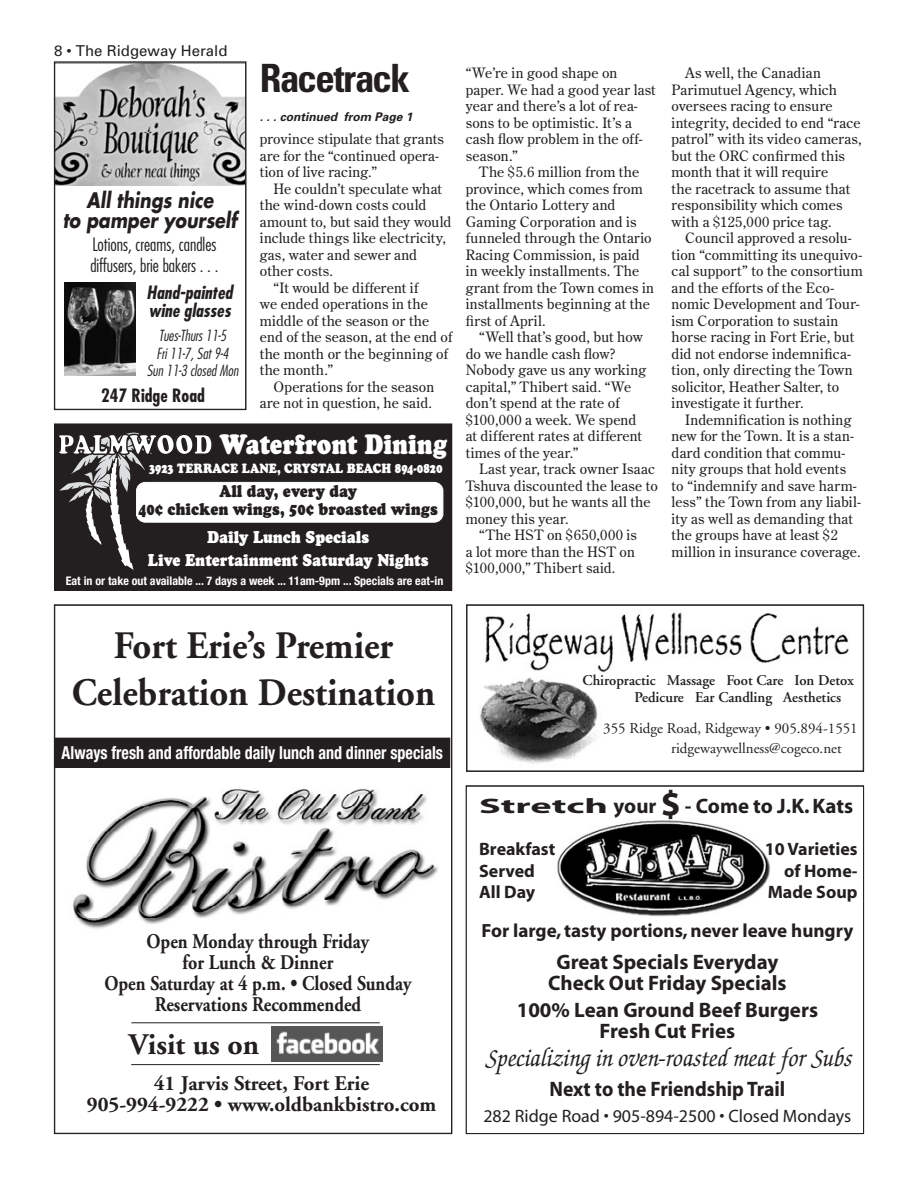
<style>
.page{position:relative;width:918px;height:1188px;background:#fff}
.page>*{position:absolute;margin:0;border:0;box-sizing:border-box;transform-origin:0 0}
.t1{font:700 condensed 39px "Univers";letter-spacing:-.04em;color:#231f20}
.t2{font:700 38.85px/46.3px "Adobe Garamond";color:#231f20;text-align:center;scale:.94 1}
.t3{font:700 29.85px "Adobe Garamond";color:#231f20}
.t4{font:condensed 29.4px "Cooper Bla D";color:#fff;scale:.96 1}
.t5{font:italic 500 26.25px "Zapf Chancery";color:#231f20;scale:.94 1}
.t6{font:700 21px/21px "Myriad";color:#231f20;text-align:center}
.t7{font:700 21px "Myriad";color:#231f20;scale:1.92 1}
.t8{font:700 21px "Myriad";color:#231f20;scale:.94 1}
.t9{font:700 20.85px/20.9px "Adobe Garamond";color:#231f20;text-align:center;scale:.86 1}
.t10{font:700 20.85px/20.9px "Adobe Garamond";color:#231f20;text-align:center}
.t11{font:italic 700 20.85px/19.4px "Futura";color:#231f20;text-align:center;scale:.83 1}
.t12{font:700 19.05px "Myriad";color:#231f20}
.t13{font:700 18px/21.8px "Myriad";color:#231f20}
.t14{font:18px "Myriad";color:#231f20}
.t15{font:700 condensed 17.85px "Helvetica Neue";color:#fff;scale:.9 1}
.t16{font:condensed 17.85px/23.2px "Cooper Bla D";color:#fff;text-align:center}
.t17{font:condensed 17.85px/17.9px "Cooper Bla D";color:#231f20;text-align:center}
.t18{font:300 condensed 17.85px/20.9px "Futura";color:#231f20}
.t19{font:italic 700 condensed 17.85px/17.9px "Futura";color:#231f20}
.t20{font:700 condensed 17.85px "Futura";color:#231f20}
.t21{font:600 15px/17.2px "Adobe Garamond";color:#231f20}
.t22{font:15px/20px "Adobe Garamond";color:#231f20}
.t23{font:15px "Univers";color:#231f20}
.t24{font:italic 300 condensed 14.85px/17.9px "Futura";color:#231f20;text-align:center}
.t25{font:14.25px/16.5px "Century Old Style";letter-spacing:.015em;color:#231f20}
.t26{font:condensed 14.1px "Cooper Bla D";color:#fff}
.t27{font:italic 700 12px "Univers";color:#231f20}
.t28{font:700 condensed 11.85px "Helvetica Neue";color:#fff}
.s1{color:#231f20}
.s2{font-size:36px}
</style>
<div class="page">
<div style="left:54px;top:424px;width:398px;height:167px;background:#231f20"></div>
<svg style="left:59px;top:433px;width:93px;height:137px"></svg>
<div style="left:137px;top:482px;width:306px;height:40px;background:#fff;border-radius:9px"></div>
<div style="left:136px;top:482px;width:307px;height:41px;border:1px solid #fff;border-radius:9px"></div>
<img style="left:72px;top:789px;width:366px;height:140px">
<div style="left:55px;top:738px;width:395px;height:29px;background:#231f20"></div>
<div style="left:54px;top:738px;width:396px;height:30px;border:1px solid #231f20"></div>
<img style="left:272px;top:1027px;width:110px;height:35px">
<hr style="left:131px;top:1022px;width:249px;height:1px;background:#231f20">
<hr style="left:131px;top:1064px;width:249px;height:1px;background:#231f20">
<img style="left:557px;top:820px;width:213px;height:97px">
<div style="left:466px;top:786px;width:398px;height:348px;border:1px solid #231f20"></div>
<img style="left:480px;top:677px;width:118px;height:87px">
<img style="left:485px;top:612px;width:364px;height:61px">
<div style="left:466px;top:604px;width:398px;height:168px;border:1px solid #231f20"></div>
<img style="left:64px;top:282px;width:72px;height:94px">
<img style="left:56px;top:65px;width:188px;height:120px">
<div style="left:54px;top:62px;width:192px;height:348px;border:1px solid #231f20"></div>
<p class="t23" style="left:54px;top:45px;width:175px">8 • The Ridgeway Herald</p>
<h3 class="t11" style="left:63px;top:193px;width:212px">All things nice<br>to pamper yourself</h3>
<p class="t18" style="left:90px;top:235px;width:130px">Lotions, creams, candles diffusers, brie bakers . . .</p>
<p class="t19" style="left:147px;top:285px;width:87px">Hand-painted wine glasses</p>
<p class="t24" style="left:147px;top:327px;width:93px">Tues-Thurs 11-5<br>Fri 11-7, Sat 9-4<br>Sun 11-3 closed Mon</p>
<p class="t20" style="left:101px;top:388px;width:105px">247 Ridge Road</p>
<h1 class="t1" style="left:260px;top:64px;width:152px">Racetrack</h1>
<p class="t27" style="left:260px;top:112px;width:154px">. . . continued from Page 1</p>
<p class="t25" style="left:260px;top:132px;width:186px">province stipulate that grants are for the “continued opera&shy;tion of live racing.”</p>
<p class="t25" style="left:273px;top:181px;width:170px">He couldn’t speculate what</p>
<p class="t25" style="left:260px;top:198px;width:168px">the wind-down costs could</p>
<p class="t25" style="left:260px;top:214px;width:193px">amount to, but said they would</p>
<p class="t25" style="left:260px;top:231px;width:188px">include things like electricity,</p>
<p class="t25" style="left:260px;top:247px;width:159px">gas, water and sewer and</p>
<p class="t25" style="left:260px;top:264px;width:75px">other costs.</p>
<p class="t25" style="left:273px;top:280px;width:146px">“It would be different if</p>
<p class="t25" style="left:260px;top:297px;width:169px">we ended operations in the</p>
<p class="t25" style="left:260px;top:313px;width:171px">middle of the season or the</p>
<p class="t25" style="left:260px;top:330px;width:194px">end of the season, at the end of</p>
<p class="t25" style="left:260px;top:346px;width:190px">the month or the beginning of</p>
<p class="t25" style="left:260px;top:363px;width:75px">the month.”</p>
<p class="t25" style="left:273px;top:379px;width:162px">Operations for the season</p>
<p class="t25" style="left:260px;top:396px;width:174px">are not in question, he said.</p>
<h3 class="t4" style="left:58px;top:434px;width:407px">P<span class="s1">ALMWOOD</span> Waterfront Dining</h3>
<p class="t26" style="left:149px;top:464px;width:295px">3923 TERRACE LANE, CRYSTAL BEACH 894-0820</p>
<p class="t17" style="left:139px;top:484px;width:301px">All day, every day<br>40¢ chicken wings, 50¢ broasted wings</p>
<p class="t16" style="left:148px;top:527px;width:282px">Daily Lunch Specials<br>Live Entertainment Saturday Nights</p>
<p class="t28" style="left:66px;top:576px;width:379px">Eat in or take out available ... 7 days a week ... 11am-9pm ... Specials are eat-in</p>
<p class="t25" style="left:466px;top:66px;width:191px">“We’re in good shape on paper. We had a good year last year and there’s a lot of rea&shy;sons to be optimistic. It’s a cash flow problem in the off&shy;season.”</p>
<p class="t25" style="left:466px;top:165px;width:190px;text-indent:14px">The $5.6 million from the province, which comes from the Ontario Lottery and<br>Gaming Corporation and is funneled through the Ontario<br>Racing Commission, is paid in weekly installments. The grant from the Town comes in installments beginning at the first of April.</p>
<p class="t25" style="left:466px;top:330px;width:182px;text-indent:14px">“Well that’s good, but how do we handle cash flow?<br>Nobody gave us any working capital,” Thibert said. “We don’t spend at the rate of $100,000 a week. We spend at different rates at different times of the year.”</p>
<p class="t25" style="left:466px;top:462px;width:194px;text-indent:13px">Last year, track owner Isaac<br>Tshuva discounted the lease to $100,000, but he wants all the money this year.</p>
<p class="t25" style="left:466px;top:528px;width:173px;text-indent:14px">“The HST on $650,000 is a lot more than the HST on $100,000,” Thibert said.</p>
<p class="t25" style="left:672px;top:66px;width:192px;text-indent:13px">As well, the Canadian<br>Parimutuel Agency, which oversees racing to ensure integrity, decided to end “race patrol” with its video cameras, but the ORC confirmed this month that it will require<br>the racetrack to assume that responsibility which comes with a $125,000 price tag.</p>
<p class="t25" style="left:672px;top:231px;width:193px;text-indent:14px">Council approved a resolu&shy;tion “committing its unequivo&shy;cal support” to the consortium and the efforts of the Eco&shy;nomic Development and Tour&shy;ism Corporation to sustain horse racing in Fort Erie, but did not endorse indemnifica&shy;tion, only directing the Town solicitor, Heather Salter, to investigate it further.</p>
<p class="t25" style="left:672px;top:412px;width:191px;text-indent:14px">Indemnification is nothing new for the Town. It is a stan&shy;dard condition that commu&shy;nity groups that hold events to “indemnify and save harm&shy;less” the Town from any liabil&shy;ity as well as demanding that the groups have at least $2 million in insurance coverage.</p>
<h2 class="t2" style="left:72px;top:627px;width:388px">Fort Erie’s Premier<br>Celebration Destination</h2>
<p class="t15" style="left:62px;top:746px;width:425px">Always fresh and affordable daily lunch and dinner specials</p>
<h3 class="t9" style="left:105px;top:933px;width:358px">Open Monday through Friday<br>for Lunch &amp; Dinner<br>Open Saturday at 4 p.m. • Closed Sunday<br>Reservations Recommended</h3>
<h3 class="t3" style="left:129px;top:1033px;width:132px">Visit us on</h3>
<h3 class="t10" style="left:87px;top:1075px;width:351px">41 Jarvis Street, Fort Erie<br>905-994-9222 • www.oldbankbistro.com</h3>
<p class="t21" style="left:634px;top:673px;width:221px;text-indent:-52px">Chiropractic Massage Foot Care Ion Detox<br>Pedicure Ear Candling Aesthetics</p>
<p class="t22" style="left:671px;top:720px;width:188px;text-indent:-68px">355 Ridge Road, Ridgeway • 905.894-1551 ridgewaywellness@cogeco.net</p>
<h3 class="t7" style="left:479px;top:798px;width:196px">Stretchyour <span class="s2">$</span> - Come to J.K. Kats</h3>
<p class="t13" style="left:479px;top:840px;width:78px">Breakfast<br>Served<br>All Day</p>
<p class="t13" style="left:765px;top:840px;width:94px;text-align:right">10 Varieties of Home-<br>Made Soup</p>
<h3 class="t12" style="left:481px;top:923px;width:373px">For large, tasty portions, never leave hungry</h3>
<h3 class="t6" style="left:548px;top:953px;width:240px">Great Specials Everyday<br>Check Out Friday Specials</h3>
<h3 class="t6" style="left:517px;top:1001px;width:303px">100% Lean Ground Beef Burgers<br>Fresh Cut Fries</h3>
<h3 class="t5" style="left:484px;top:1047px;width:391px">Specializing in oven-roasted meat for Subs</h3>
<h3 class="t8" style="left:549px;top:1081px;width:252px">Next to the Friendship Trail</h3>
<p class="t14" style="left:483px;top:1109px;width:370px">282 Ridge Road • 905-894-2500 • Closed Mondays</p>
</div>
